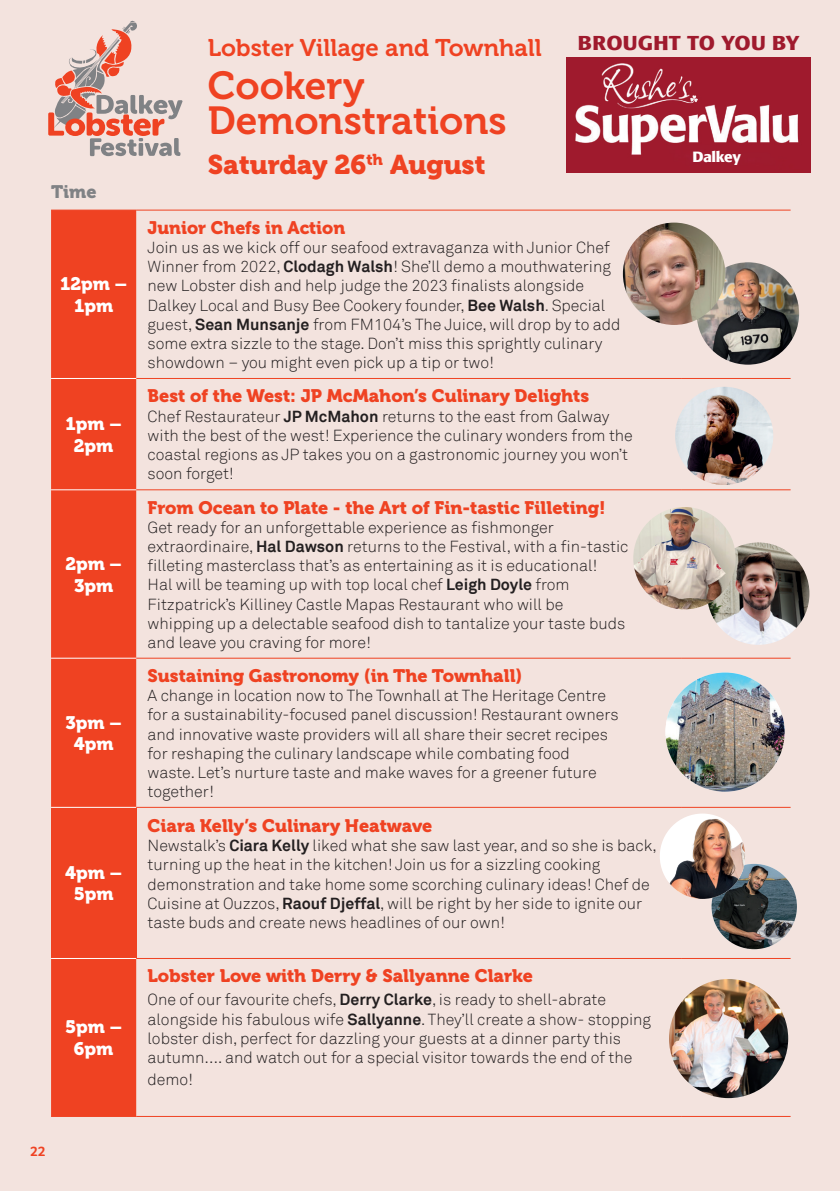
<style>
.page{position:relative;width:840px;height:1191px;background:#fff}
.page>*{position:absolute;margin:0;border:0;box-sizing:border-box;transform-origin:0 0}
.t1{font:39px/34.8px "Museo 700";color:#ef4222}
.t2{font:27px "Museo 900";color:#ef4222}
.t3{font:24px "Museo 700";color:#ef4222}
.t4{font:500 condensed 20px "Formata";letter-spacing:.01em;color:#9f1a2d;scale:1.26 1}
.t5{font:18px "Museo 900";color:#ef4222}
.t6{font:18px/21.6px "Museo 900";color:#fff;text-align:center}
.t7{font:18px "Museo 900";color:#808285}
.t8{font:300 16px/19.2px "Akkurat";color:#231f20}
.t9{font:500 condensed 14.8px "Formata";letter-spacing:-.015em;color:#fff;scale:1.26 1}
.t10{font:700 14px "Foco";color:#ef4222}
.s1{font-weight:700}
</style>
<div class="page">
<div style="left:0;top:0;width:839px;height:1191px;background:#f3e3de"></div>
<div style="left:51px;top:211px;width:85px;height:905px;background:#ef4222"></div>
<div style="left:51px;top:807px;width:85px;height:151px;background:#ef4222"></div>
<hr style="left:51px;top:210px;width:85px;height:1px;background:#ef4222">
<hr style="left:136px;top:210px;width:544px;height:1px;background:#ef4222">
<hr style="left:680px;top:210px;width:110px;height:1px;background:#ef4222">
<hr style="left:136px;top:378px;width:544px;height:1px;background:#ef4222">
<hr style="left:680px;top:378px;width:110px;height:1px;background:#ef4222">
<hr style="left:136px;top:489px;width:544px;height:1px;background:#ef4222">
<hr style="left:680px;top:489px;width:110px;height:1px;background:#ef4222">
<hr style="left:136px;top:658px;width:544px;height:1px;background:#ef4222">
<hr style="left:680px;top:658px;width:110px;height:1px;background:#ef4222">
<hr style="left:136px;top:807px;width:544px;height:1px;background:#ef4222">
<hr style="left:680px;top:807px;width:110px;height:1px;background:#ef4222">
<hr style="left:136px;top:958px;width:544px;height:1px;background:#ef4222">
<hr style="left:680px;top:958px;width:110px;height:1px;background:#ef4222">
<hr style="left:51px;top:1116px;width:85px;height:1px;background:#ef4222">
<hr style="left:136px;top:1116px;width:544px;height:1px;background:#ef4222">
<hr style="left:680px;top:1116px;width:110px;height:1px;background:#ef4222">
<hr style="left:51px;top:378px;width:85px;height:1px;background:#fff">
<hr style="left:51px;top:489px;width:85px;height:1px;background:#fff">
<hr style="left:51px;top:658px;width:85px;height:1px;background:#fff">
<hr style="left:51px;top:807px;width:85px;height:1px;background:#fff">
<hr style="left:51px;top:958px;width:85px;height:1px;background:#fff">
<img style="left:706px;top:542px;width:103px;height:103px;border-radius:51px">
<img style="left:633px;top:507px;width:102px;height:102px;border-radius:51px">
<img style="left:696px;top:262px;width:102px;height:103px;border-radius:51px">
<img style="left:622px;top:223px;width:103px;height:102px;border-radius:51px">
<svg style="left:48px;top:19px;width:135px;height:137px;background:#dfbcb4"></svg>
<img style="left:566px;top:58px;width:243px;height:115px">
<img style="left:668px;top:979px;width:119px;height:119px;border-radius:60px">
<img style="left:674px;top:387px;width:98px;height:98px;border-radius:49px">
<img style="left:665px;top:672px;width:119px;height:119px;border-radius:60px">
<img style="left:711px;top:864px;width:85px;height:85px;border-radius:43px">
<img style="left:659px;top:813px;width:85px;height:86px;border-radius:43px">
<p class="t7" style="left:51px;top:181px;width:47px">Time</p>
<p class="t6" style="left:60px;top:273px;width:68px">12pm –<br>1pm</p>
<p class="t6" style="left:65px;top:413px;width:58px">1pm –<br>2pm</p>
<p class="t6" style="left:65px;top:553px;width:58px">2pm –<br>3pm</p>
<p class="t6" style="left:65px;top:712px;width:58px">3pm –<br>4pm</p>
<p class="t6" style="left:65px;top:862px;width:58px">4pm –<br>5pm</p>
<p class="t6" style="left:65px;top:1016px;width:58px">5pm –<br>6pm</p>
<p class="t4" style="left:577px;top:31px;width:177px">BROUGHT TO YOU BY</p>
<h3 class="t3" style="left:208px;top:34px;width:335px">Lobster Village and Townhall</h3>
<h1 class="t1" style="left:208px;top:68px;width:300px">Cookery<br>Demonstrations</h1>
<h2 class="t2" style="left:208px;top:149px;width:279px">Saturday 26<sup>th</sup> August</h2>
<p class="t9" style="left:692px;top:148px;width:40px">Dalkey</p>
<p class="t5" style="left:147px;top:217px;width:199px">Junior Chefs in Action</p>
<p class="t8" style="left:147px;top:238px;width:474px">Join us as we kick off our seafood extravaganza with Junior Chef Winner from 2022, <span class="s1">Clodagh Walsh</span>! She’ll demo a mouthwatering new Lobster dish and help judge the 2023 finalists alongside Dalkey Local and Busy Bee Cookery founder, <span class="s1">Bee Walsh</span>. Special guest, <span class="s1">Sean Munsanje</span> from FM104’s The Juice, will drop by to add some extra sizzle to the stage. Don’t miss this sprightly culinary showdown – you might even pick up a tip or two!</p>
<p class="t5" style="left:147px;top:386px;width:443px">Best of the West: JP McMahon’s Culinary Delights</p>
<p class="t8" style="left:147px;top:407px;width:486px">Chef Restaurateur <span class="s1">JP McMahon</span> returns to the east from Galway with the best of the west! Experience the culinary wonders from the coastal regions as JP takes you on a gastronomic journey you won’t soon forget!</p>
<p class="t5" style="left:147px;top:497px;width:459px">From Ocean to Plate - the Art of Fin-tastic Filleting!</p>
<p class="t8" style="left:147px;top:518px;width:482px">Get ready for an unforgettable experience as fishmonger extraordinaire, <span class="s1">Hal Dawson</span> returns to the Festival, with a fin-tastic filleting masterclass that’s as entertaining as it is educational!<br>Hal will be teaming up with top local chef <span class="s1">Leigh Doyle</span> from Fitzpatrick’s Killiney Castle Mapas Restaurant who will be whipping up a delectable seafood dish to tantalize your taste buds and leave you craving for more!</p>
<p class="t5" style="left:147px;top:665px;width:376px">Sustaining Gastronomy (in The Townhall)</p>
<p class="t8" style="left:147px;top:686px;width:472px">A change in location now to The Townhall at The Heritage Centre for a sustainability-focused panel discussion! Restaurant owners and innovative waste providers will all share their secret recipes for reshaping the culinary landscape while combating food waste. Let’s nurture taste and make waves for a greener future together!</p>
<p class="t5" style="left:147px;top:815px;width:286px">Ciara Kelly’s Culinary Heatwave</p>
<p class="t8" style="left:147px;top:836px;width:510px">Newstalk’s <span class="s1">Ciara Kelly</span> liked what she saw last year, and so she is back, turning up the heat in the kitchen! Join us for a sizzling cooking demonstration and take home some scorching culinary ideas! Chef de Cuisine at Ouzzos, <span class="s1">Raouf Djeffal</span>, will be right by her side to ignite our taste buds and create news headlines of our own!</p>
<p class="t5" style="left:147px;top:965px;width:386px">Lobster Love with Derry &amp; Sallyanne Clarke</p>
<p class="t8" style="left:147px;top:990px;width:504px">One of our favourite chefs, <span class="s1">Derry Clarke</span>, is ready to shell-abrate alongside his fabulous wife <span class="s1">Sallyanne</span>. They’ll create a show- stopping lobster dish, perfect for dazzling your guests at a dinner party this autumn…. and watch out for a special visitor towards the end of the</p>
<p class="t8" style="left:147px;top:1069px;width:47px">demo!</p>
<p class="t10" style="left:30px;top:1143px;width:17px">22</p>
</div>
